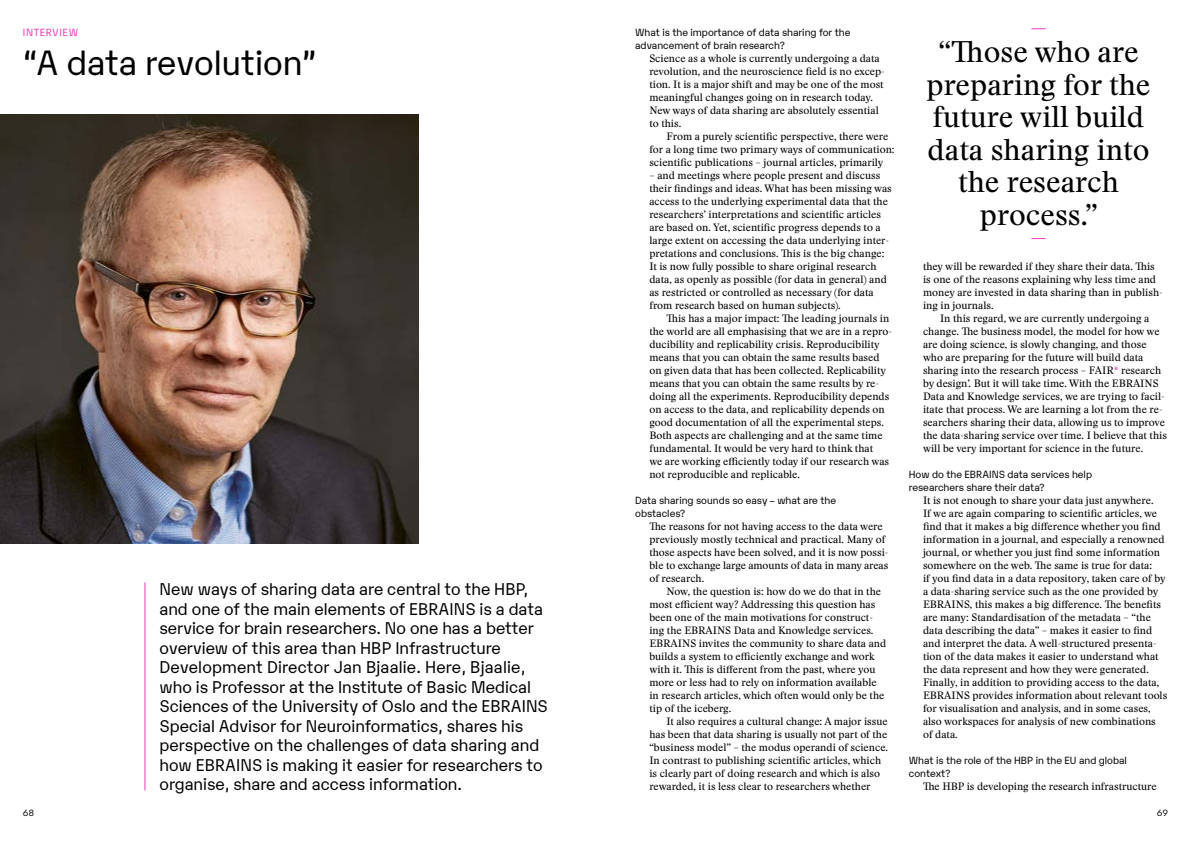
<style>
.page{position:relative;width:1191px;height:842px;background:#fff}
.page>*{position:absolute;margin:0;border:0;box-sizing:border-box;transform-origin:0 0}
.t1{font:34px "Karelia";color:#000}
.t2{font:29.4px/32.5px "Stanley";color:#000;text-align:center}
.t3{font:16.5px/19.5px "Karelia";color:#000}
.t4{font:10.5px/13px "Stanley";color:#000}
.t5{font:10.1px/13px "Karelia";color:#000}
.t6{font:10.1px "Karelia";letter-spacing:.055em;color:#ea3cbe}
.t7{font:8.8px "Karelia";color:#000}
.s1{color:#ea3cbe}
</style>
<div class="page">
<hr style="left:144px;top:582px;width:1px;height:208px;background:#ea3cbe">
<img style="left:0;top:114px;width:419px;height:429px">
<svg style="left:1031px;top:238px;width:14px;height:1px"></svg>
<svg style="left:1031px;top:28px;width:14px;height:1px"></svg>
<p class="t5" style="left:635px;top:25px;width:217px">What is the importance of data sharing for the advancement of brain research?</p>
<p class="t6" style="left:23px;top:25px;width:57px">INTERVIEW</p>
<h1 class="t1" style="left:23px;top:39px;width:296px">“A data revolution”</h1>
<h2 class="t2" style="left:926px;top:36px;width:225px">“Those who are preparing for the future will build data sharing into the research process.”</h2>
<p class="t4" style="left:649px;top:52px;width:237px">Science as a whole is currently undergoing a data revolution, and the neuroscience field is no excep&shy;tion. It is a major shift and may be one of the most meaningful changes going on in research today.<br>New ways of data sharing are absolutely essential to this.</p>
<p class="t4" style="left:649px;top:130px;width:247px;text-indent:17px">From a purely scientific perspective, there were for a long time two primary ways of communication: scientific publications – journal articles, primarily</p>
<p class="t4" style="left:649px;top:169px;width:244px">– and meetings where people present and discuss their findings and ideas. What has been missing was access to the underlying experimental data that the researchers’ interpretations and scientific articles are based on. Yet, scientific progress depends to a large extent on accessing the data underlying inter&shy;pretations and conclusions. This is the big change:<br>It is now fully possible to share original research data, as openly as possible (for data in general) and as restricted or controlled as necessary (for data from research based on human subjects).</p>
<p class="t4" style="left:649px;top:312px;width:244px;text-indent:17px">This has a major impact: The leading journals in the world are all emphasising that we are in a repro&shy;ducibility and replicability crisis. Reproducibility means that you can obtain the same results based on given data that has been collected. Replicability means that you can obtain the same results by re&shy;doing all the experiments. Reproducibility depends on access to the data, and replicability depends on good documentation of all the experimental steps.<br>Both aspects are challenging and at the same time fundamental. It would be very hard to think that<br>we are working efficiently today if our research was not reproducible and replicable.</p>
<p class="t4" style="left:923px;top:260px;width:241px">they will be rewarded if they share their data. This is one of the reasons explaining why less time and money are invested in data sharing than in publish&shy;ing in journals.</p>
<p class="t4" style="left:923px;top:312px;width:245px;text-indent:17px">In this regard, we are currently undergoing a change. The business model, the model for how we are doing science, is slowly changing, and those who are preparing for the future will build data sharing into the research process – FAIR<span class="s1">*</span> research by design’. But it will take time. With the EBRAINS Data and Knowledge services, we are trying to facil&shy;itate that process. We are learning a lot from the re&shy;searchers sharing their data, allowing us to improve the data-sharing service over time. I believe that this will be very important for science in the future.</p>
<p class="t5" style="left:908px;top:467px;width:185px">How do the EBRAINS data services help researchers share their data?</p>
<p class="t3" style="left:159px;top:578px;width:390px">New ways of sharing data are central to the HBP, and one of the main elements of EBRAINS is a data service for brain researchers. No one has a better overview of this area than HBP Infrastructure Development Director Jan Bjaalie. Here, Bjaalie, who is Professor at the Institute of Basic Medical Sciences of the University of Oslo and the EBRAINS Special Advisor for Neuroinformatics, shares his perspective on the challenges of data sharing and how EBRAINS is making it easier for researchers to organise, share and access information.</p>
<p class="t5" style="left:635px;top:493px;width:202px">Data sharing sounds so easy – what are the obstacles?</p>
<p class="t4" style="left:649px;top:520px;width:241px">The reasons for not having access to the data were previously mostly technical and practical. Many of those aspects have been solved, and it is now possi&shy;ble to exchange large amounts of data in many areas of research.</p>
<p class="t4" style="left:649px;top:585px;width:238px;text-indent:17px">Now, the question is: how do we do that in the most efficient way? Addressing this question has been one of the main motivations for construct&shy;ing the EBRAINS Data and Knowledge services.<br>EBRAINS invites the community to share data and builds a system to efficiently exchange and work with it. This is different from the past, where you more or less had to rely on information available in research articles, which often would only be the tip of the iceberg.</p>
<p class="t4" style="left:649px;top:715px;width:240px;text-indent:17px">It also requires a cultural change: A major issue has been that data sharing is usually not part of the “business model” – the modus operandi of science.<br>In contrast to publishing scientific articles, which is clearly part of doing research and which is also rewarded, it is less clear to researchers whether</p>
<p class="t4" style="left:923px;top:494px;width:246px">It is not enough to share your data just anywhere.<br>If we are again comparing to scientific articles, we find that it makes a big difference whether you find information in a journal, and especially a renowned journal, or whether you just find some information somewhere on the web. The same is true for data:<br>if you find data in a data repository, taken care of by a data-sharing service such as the one provided by EBRAINS, this makes a big difference. The benefits are many: Standardisation of the metadata – “the data describing the data” – makes it easier to find and interpret the data. A well-structured presenta&shy;tion of the data makes it easier to understand what the data represent and how they were generated.<br>Finally, in addition to providing access to the data, EBRAINS provides information about relevant tools for visualisation and analysis, and in some cases, also workspaces for analysis of new combinations of data.</p>
<p class="t5" style="left:909px;top:753px;width:220px">What is the role of the HBP in the EU and global context?</p>
<p class="t4" style="left:923px;top:780px;width:235px">The HBP is developing the research infrastructure</p>
<p class="t7" style="left:23px;top:807px;width:13px">68</p>
<p class="t7" style="left:1156px;top:807px;width:13px">69</p>
</div>
